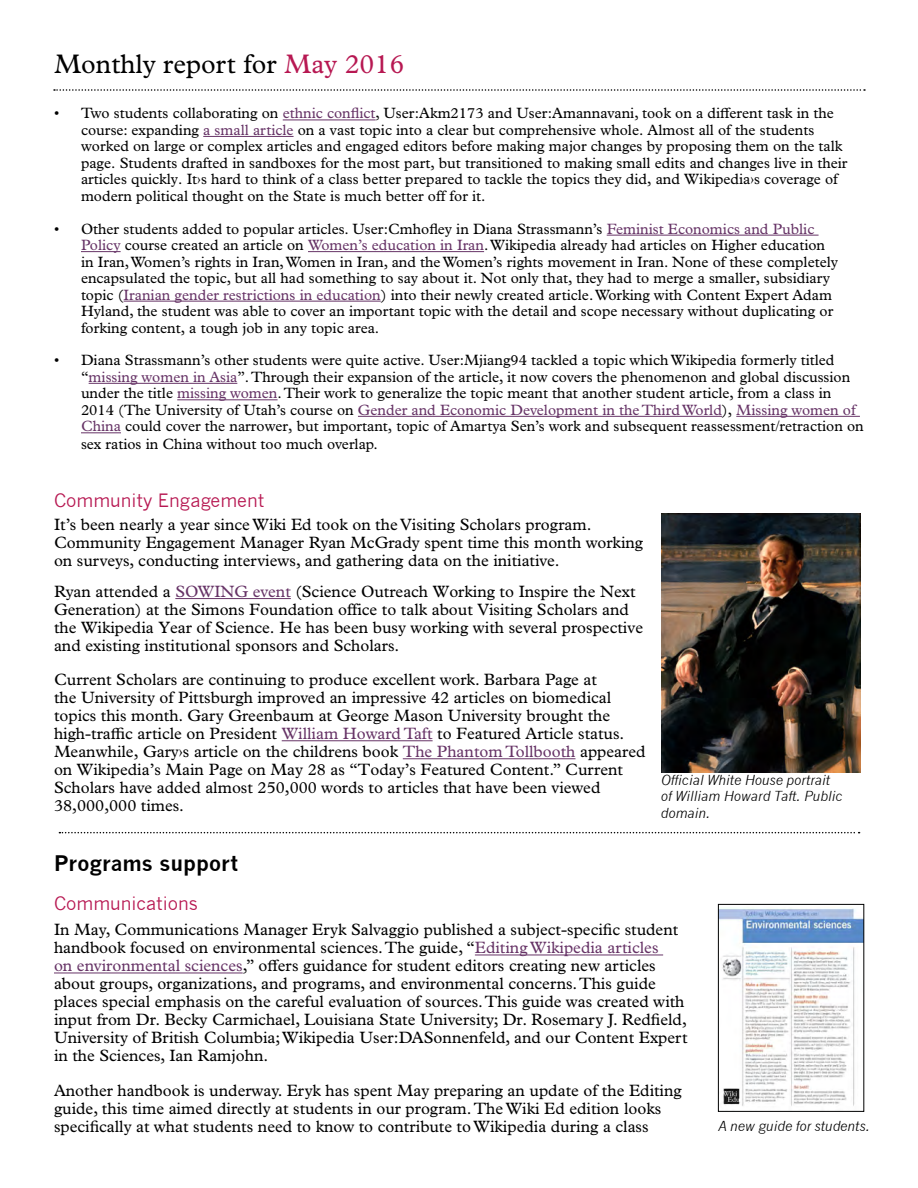
<style>
.page{position:relative;width:918px;height:1188px;background:#fff}
.page>*{position:absolute;margin:0;border:0;box-sizing:border-box;transform-origin:0 0}
.t1{font:27px "Plantin MT Std";color:#000}
.t2{font:700 21px "News Gothic";color:#000}
.t3{font:18px "News Gothic";color:#b71852}
.t4{font:16.5px/18px "Plantin MT Std";color:#000}
.t5{font:15px/16.5px "Plantin MT Std";color:#000}
.t6{font:italic 13.5px/16.2px "News Gothic";color:#000}
.s1{color:#b71852}
.s2{color:#636}
</style>
<div class="page">
<svg style="left:54px;top:89px;width:811px;height:2px"></svg>
<hr style="left:283px;top:120px;width:93px;height:1px;background:#636">
<hr style="left:203px;top:136px;width:91px;height:1px;background:#636">
<hr style="left:607px;top:235px;width:212px;height:1px;background:#636">
<hr style="left:81px;top:251px;width:40px;height:1px;background:#636">
<hr style="left:308px;top:251px;width:176px;height:1px;background:#636">
<hr style="left:124px;top:301px;width:257px;height:1px;background:#636">
<hr style="left:89px;top:383px;width:148px;height:1px;background:#636">
<hr style="left:177px;top:399px;width:101px;height:1px;background:#636">
<hr style="left:358px;top:416px;width:364px;height:1px;background:#636">
<hr style="left:736px;top:416px;width:124px;height:1px;background:#636">
<hr style="left:81px;top:432px;width:40px;height:1px;background:#636">
<hr style="left:175px;top:598px;width:116px;height:1px;background:#636">
<hr style="left:282px;top:740px;width:151px;height:1px;background:#636">
<hr style="left:403px;top:758px;width:173px;height:1px;background:#636">
<hr style="left:475px;top:955px;width:188px;height:1px;background:#636">
<hr style="left:54px;top:973px;width:189px;height:1px;background:#636">
<img style="left:720px;top:908px;width:142px;height:198px">
<div style="left:718px;top:904px;width:146px;height:208px;border:1px solid #000101"></div>
<svg style="left:59px;top:832px;width:801px;height:1px"></svg>
<img style="left:661px;top:514px;width:199px;height:259px">
<h1 class="t1" style="left:54px;top:48px;width:352px">Monthly report for <span class="s1">May 2016</span></h1>
<p class="t5" style="left:81px;top:105px;width:768px;text-indent:-27px">• Two students collaborating on <span class="s2">ethnic conflict</span>, User:Akm2173 and User:Amannavani, took on a different task in the course: expanding <span class="s2">a small article</span> on a vast topic into a clear but comprehensive whole. Almost all of the students worked on large or complex articles and engaged editors before making major changes by proposing them on the talk page. Students drafted in sandboxes for the most part, but transitioned to making small edits and changes live in their articles quickly. It›s hard to think of a class better prepared to tackle the topics they did, and Wikipedia›s coverage of modern political thought on the State is much better off for it.</p>
<p class="t5" style="left:81px;top:220px;width:759px;text-indent:-27px">• Other students added to popular articles. User:Cmhofley in Diana Strassmann’s <span class="s2">Feminist Economics and Public Policy</span> course created an article on <span class="s2">Women’s education in Iran</span>. Wikipedia already had articles on Higher education in Iran, Women’s rights in Iran, Women in Iran, and the Women’s rights movement in Iran. None of these completely encapsulated the topic, but all had something to say about it. Not only that, they had to merge a smaller, subsidiary topic (<span class="s2">Iranian gender restrictions in education</span>) into their newly created article. Working with Content Expert Adam Hyland, the student was able to cover an important topic with the detail and scope necessary without duplicating or forking content, a tough job in any topic area.</p>
<p class="t5" style="left:81px;top:352px;width:784px;text-indent:-27px">• Diana Strassmann’s other students were quite active. User:Mjiang94 tackled a topic which Wikipedia formerly titled “<span class="s2">missing women in Asia</span>”. Through their expansion of the article, it now covers the phenomenon and global discussion under the title <span class="s2">missing women</span>. Their work to generalize the topic meant that another student article, from a class in 2014 (The University of Utah’s course on <span class="s2">Gender and Economic Development in the Third World</span>), <span class="s2">Missing women of China</span> could cover the narrower, but important, topic of Amartya Sen’s work and subsequent reassessment/retraction on</p>
<p class="t5" style="left:81px;top:436px;width:298px">sex ratios in China without too much overlap.</p>
<p class="t3" style="left:54px;top:490px;width:212px">Community Engagement</p>
<p class="t4" style="left:54px;top:516px;width:591px">It’s been nearly a year since Wiki Ed took on the Visiting Scholars program.<br>Community Engagement Manager Ryan McGrady spent time this month working on surveys, conducting interviews, and gathering data on the initiative.</p>
<p class="t4" style="left:54px;top:583px;width:591px">Ryan attended a <span class="s2">SOWING event</span> (Science Outreach Working to Inspire the Next Generation) at the Simons Foundation office to talk about Visiting Scholars and the Wikipedia Year of Science. He has been busy working with several prospective and existing institutional sponsors and Scholars.</p>
<p class="t4" style="left:54px;top:671px;width:593px">Current Scholars are continuing to produce excellent work. Barbara Page at<br>the University of Pittsburgh improved an impressive 42 articles on biomedical topics this month. Gary Greenbaum at George Mason University brought the high-traffic article on President <span class="s2">William Howard Taft</span> to Featured Article status.<br>Meanwhile, Gary›s article on the childrens book <span class="s2">The Phantom Tollbooth</span> appeared on Wikipedia’s Main Page on May 28 as “Today’s Featured Content.” Current Scholars have added almost 250,000 words to articles that have been viewed 38,000,000 times.</p>
<p class="t6" style="left:661px;top:772px;width:183px">Official White House portrait of William Howard Taft. Public domain.</p>
<h2 class="t2" style="left:54px;top:850px;width:186px">Programs support</h2>
<p class="t3" style="left:54px;top:893px;width:146px">Communications</p>
<p class="t4" style="left:54px;top:921px;width:635px">In May, Communications Manager Eryk Salvaggio published a subject-specific student handbook focused on environmental sciences. The guide, “<span class="s2">Editing Wikipedia articles<br>on environmental sciences</span>,” offers guidance for student editors creating new articles about groups, organizations, and programs, and environmental concerns. This guide places special emphasis on the careful evaluation of sources. This guide was created with input from Dr. Becky Carmichael, Louisiana State University; Dr. Rosemary J. Redfield, University of British Columbia; Wikipedia User:DASonnenfeld, and our Content Expert in the Sciences, Ian Ramjohn.</p>
<p class="t4" style="left:54px;top:1081px;width:629px">Another handbook is underway. Eryk has spent May preparing an update of the Editing guide, this time aimed directly at students in our program. The Wiki Ed edition looks specifically at what students need to know to contribute to Wikipedia during a class</p>
<p class="t6" style="left:718px;top:1118px;width:153px">A new guide for students.</p>
</div>
